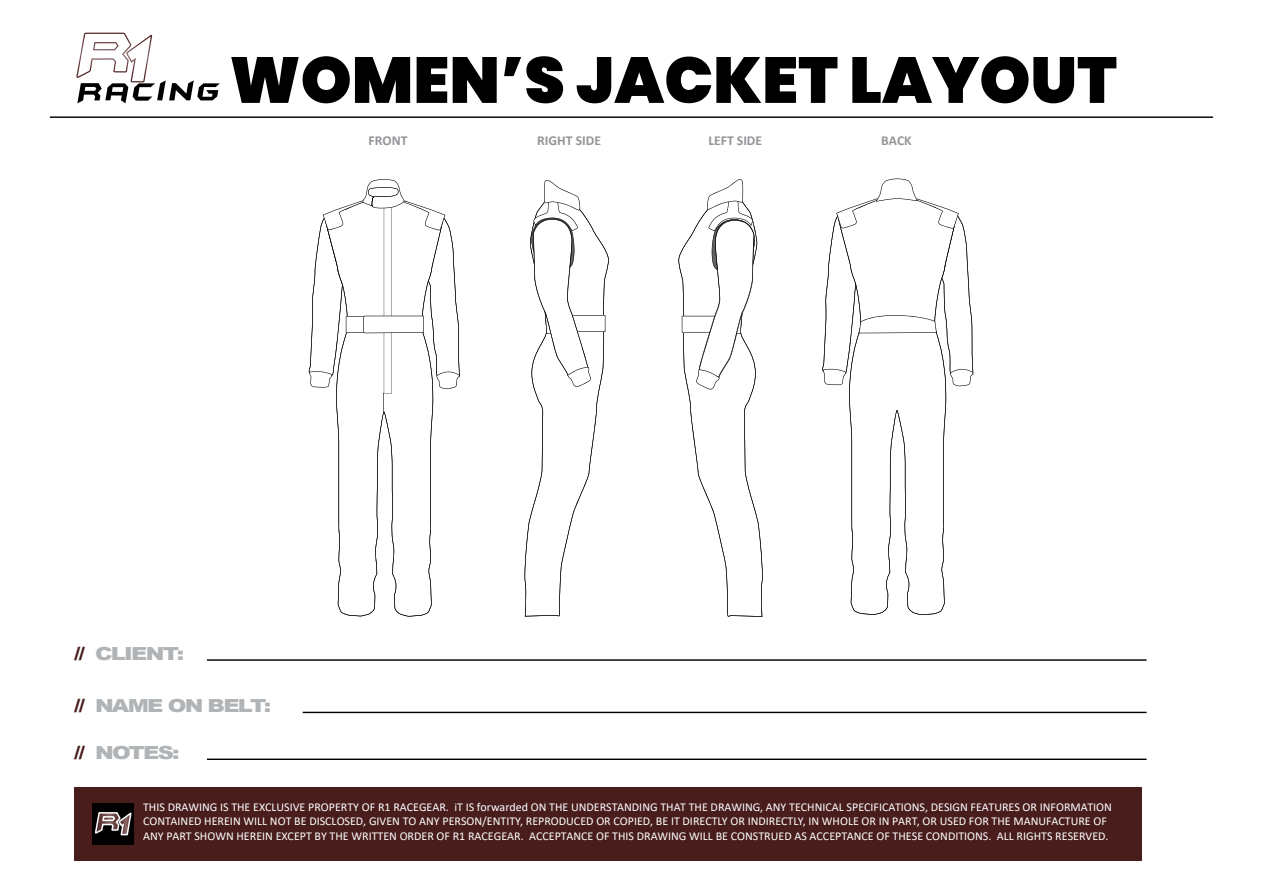
<style>
.page{position:relative;width:1263px;height:893px;background:#fff}
.page>*{position:absolute;margin:0;border:0;box-sizing:border-box;transform-origin:0 0}
.t1{font:900 18px "Arial";letter-spacing:-.075em;color:#b1b4b6;scale:1.25 1}
.t2{font:700 13.65px "Calibri";color:#939598}
.t3{font:12px/14.4px "Calibri";color:#fff}
.s1{color:#481d1c}
</style>
<div class="page">
<svg style="left:308px;top:179px;width:152px;height:437px"></svg>
<svg style="left:822px;top:178px;width:151px;height:437px"></svg>
<svg style="left:524px;top:179px;width:85px;height:438px"></svg>
<svg style="left:678px;top:179px;width:85px;height:438px"></svg>
<svg style="left:231px;top:56px;width:179px;height:47px"></svg>
<svg style="left:417px;top:57px;width:30px;height:46px"></svg>
<svg style="left:453px;top:57px;width:44px;height:46px"></svg>
<svg style="left:504px;top:56px;width:59px;height:47px"></svg>
<svg style="left:577px;top:57px;width:260px;height:46px"></svg>
<svg style="left:852px;top:56px;width:264px;height:47px"></svg>
<hr style="left:50px;top:116px;width:1163px;height:2px;background:#000">
<svg style="left:76px;top:33px;width:144px;height:70px"></svg>
<div style="left:74px;top:787px;width:1068px;height:73px;background:#481d1c"></div>
<div style="left:92px;top:803px;width:42px;height:41px;background:#000"></div>
<svg style="left:94px;top:812px;width:39px;height:33px"></svg>
<hr style="left:207px;top:659px;width:939px;height:2px;background:#000">
<hr style="left:303px;top:712px;width:843px;height:1px;background:#000">
<hr style="left:207px;top:759px;width:939px;height:1px;background:#000">
<p class="t2" style="left:369px;top:131px;width:40px">FRONT</p>
<p class="t2" style="left:537px;top:131px;width:65px">RIGHT SIDE</p>
<p class="t2" style="left:708px;top:131px;width:55px">LEFT SIDE</p>
<p class="t2" style="left:881px;top:131px;width:32px">BACK</p>
<h1 class="t1" style="left:74px;top:641px;width:89px"><span class="s1">//</span> CLIENT:</h1>
<h1 class="t1" style="left:74px;top:693px;width:159px"><span class="s1">//</span> NAME ON BELT:</h1>
<h1 class="t1" style="left:74px;top:740px;width:86px"><span class="s1">//</span> NOTES:</h1>
<p class="t3" style="left:143px;top:799px;width:970px">THIS DRAWING IS THE EXCLUSIVE PROPERTY OF R1 RACEGEAR. iT IS forwarded ON THE UNDERSTANDING THAT THE DRAWING, ANY TECHNICAL SPECIFICATIONS, DESIGN FEATURES OR INFORMATION<br>CONTAINED HEREIN WILL NOT BE DISCLOSED, GIVEN TO ANY PERSON/ENTITY, REPRODUCED OR COPIED, BE IT DIRECTLY OR INDIRECTLY, IN WHOLE OR IN PART, OR USED FOR THE MANUFACTURE OF<br>ANY PART SHOWN HEREIN EXCEPT BY THE WRITTEN ORDER OF R1 RACEGEAR. ACCEPTANCE OF THIS DRAWING WILL BE CONSTRUED AS ACCEPTANCE OF THESE CONDITIONS. ALL RIGHTS RESERVED.</p>
</div>
